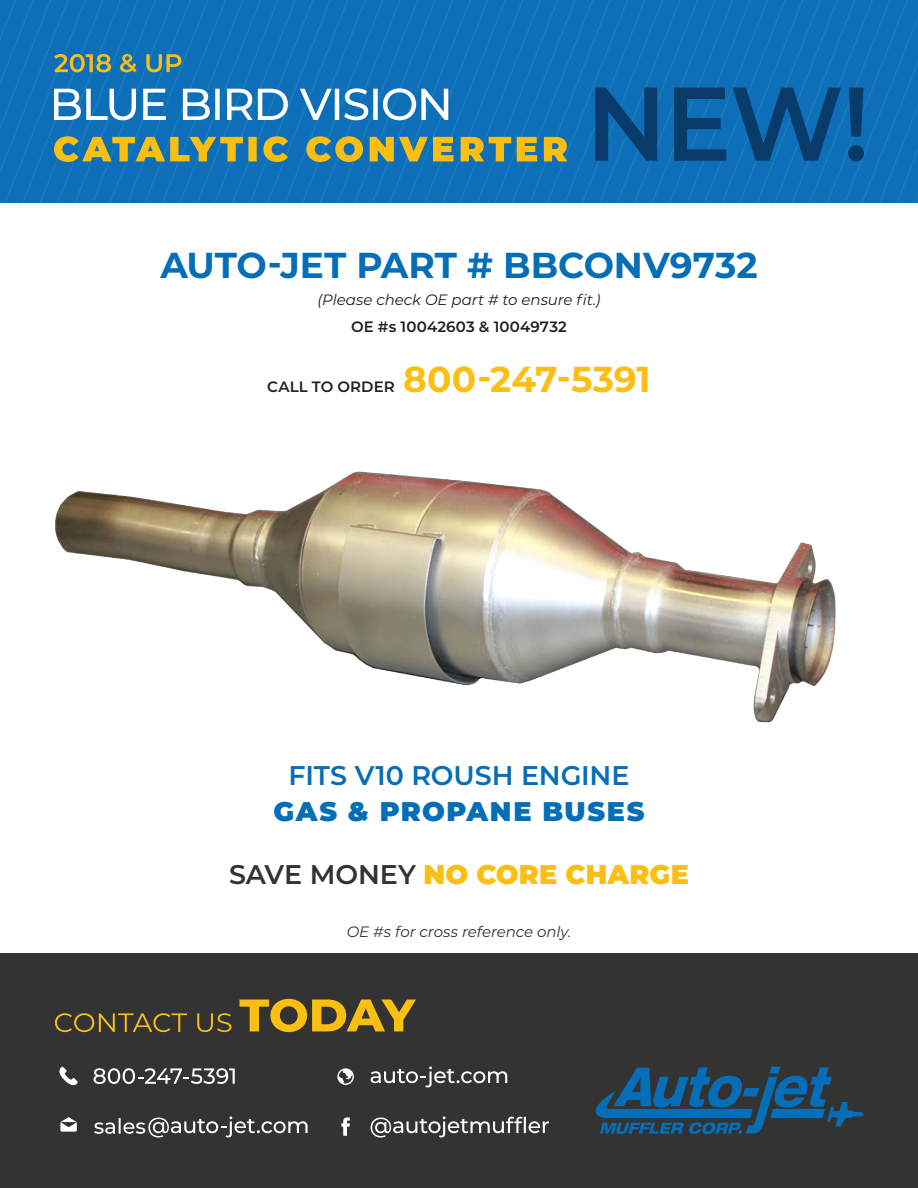
<style>
.page{position:relative;width:918px;height:1188px;background:#fff}
.page>*{position:absolute;margin:0;border:0;box-sizing:border-box;transform-origin:0 0}
.t1{font:700 36px "Montserrat";color:#056eb7}
.t2{font:700 36px "Montserrat";letter-spacing:.005em;color:#fbbf13}
.t3{font:900 27px "Montserrat";letter-spacing:.005em;color:#fbbf13}
.t4{font:600 27px "Montserrat";letter-spacing:-.005em;color:#056eb7}
.t5{font:900 27px "Montserrat";letter-spacing:.055em;color:#056eb7}
.t6{font:italic 15px "Montserrat";letter-spacing:-.005em;color:#231f20}
.t7{font:600 15px "Montserrat";letter-spacing:.01em;color:#231f20}
.t8{font:italic 15px "Montserrat";letter-spacing:-.005em;color:#333}
.s1{font-weight:600;color:#333}
</style>
<div class="page">
<div style="left:0;top:954px;width:918px;height:234px;background:#333"></div>
<img style="left:55px;top:471px;width:781px;height:252px">
<svg style="left:595px;top:1067px;width:269px;height:67px"></svg>
<svg style="left:0;top:0;width:918px;height:203px;background:#1e73ae"></svg>
<svg style="left:55px;top:1013px;width:132px;height:19px"></svg>
<svg style="left:197px;top:1013px;width:34px;height:19px"></svg>
<svg style="left:239px;top:999px;width:177px;height:33px"></svg>
<svg style="left:337px;top:1068px;width:17px;height:17px"></svg>
<svg style="left:371px;top:1066px;width:136px;height:21px"></svg>
<svg style="left:341px;top:1117px;width:9px;height:19px"></svg>
<svg style="left:371px;top:1116px;width:178px;height:22px"></svg>
<svg style="left:60px;top:1067px;width:18px;height:18px"></svg>
<svg style="left:94px;top:1068px;width:141px;height:16px"></svg>
<svg style="left:60px;top:1117px;width:17px;height:15px"></svg>
<svg style="left:94px;top:1116px;width:214px;height:22px"></svg>
<p class="t1" style="left:160px;top:239px;width:599px">AUTO-JET PART # BBCONV9732</p>
<p class="t6" style="left:318px;top:289px;width:284px">(Please check OE part # to ensure fit.)</p>
<p class="t7" style="left:351px;top:316px;width:217px">OE #s 10042603 &amp; 10049732</p>
<p class="t7" style="left:267px;top:376px;width:129px">CALL TO ORDER</p>
<p class="t2" style="left:403px;top:353px;width:249px">800-247-5391</p>
<p class="t4" style="left:289px;top:756px;width:342px">FITS V10 ROUSH ENGINE</p>
<p class="t5" style="left:274px;top:791px;width:372px">GAS &amp; PROPANE BUSES</p>
<p class="t3" style="left:229px;top:854px;width:461px"><span class="s1">SAVE MONEY</span> NO CORE CHARGE</p>
<p class="t8" style="left:347px;top:921px;width:226px">OE #s for cross reference only.</p>
</div>
